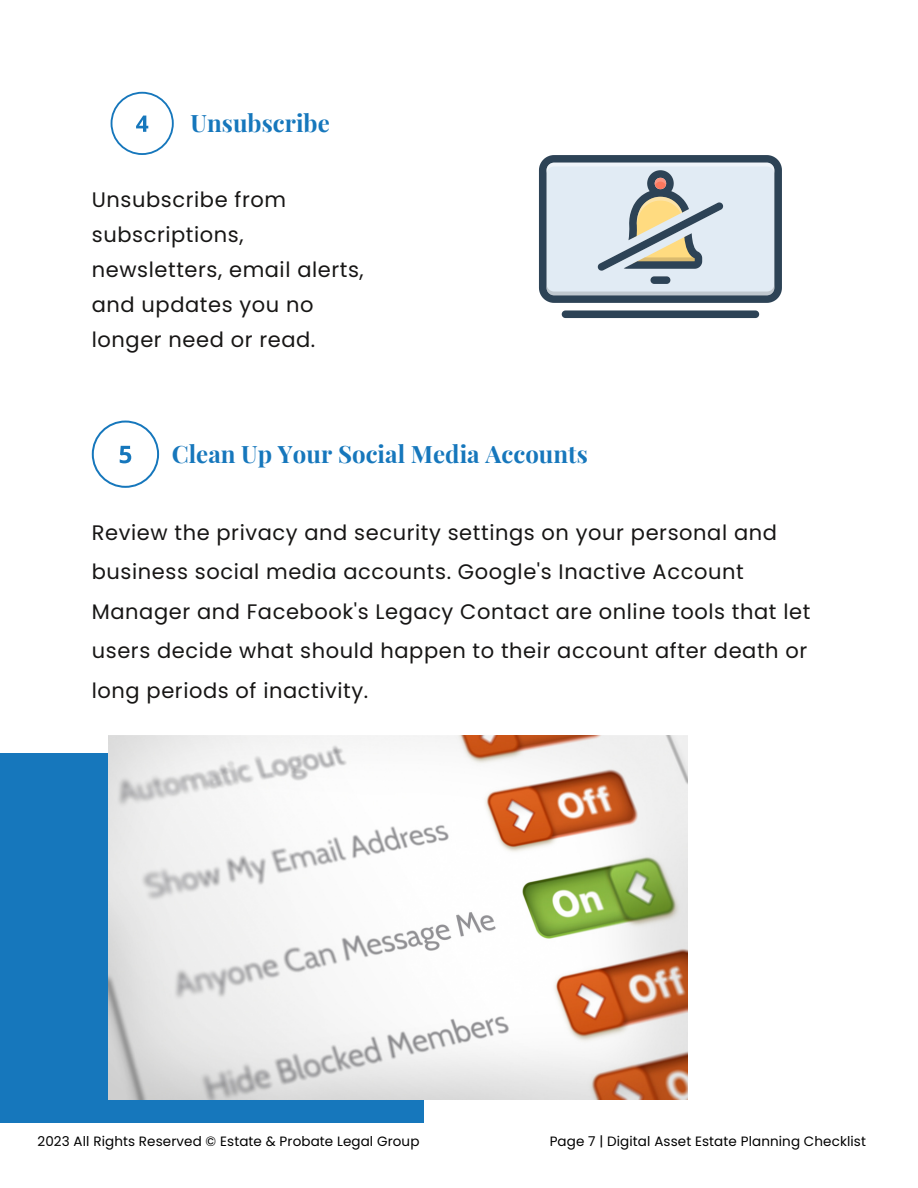
<style>
.page{position:relative;width:918px;height:1188px;background:#fff}
.page>*{position:absolute;margin:0;border:0;box-sizing:border-box;transform-origin:0 0}
.t1{font:700 24px "Playfair Display";color:#1677bc}
.t2{font:21px/34.8px "Poppins";letter-spacing:.03em;color:#171615}
.t3{font:13.5px "Poppins";letter-spacing:.01em;color:#000}
</style>
<div class="page">
<svg style="left:111px;top:92px;width:63px;height:63px"></svg>
<svg style="left:92px;top:421px;width:67px;height:67px"></svg>
<svg style="left:562px;top:310px;width:197px;height:8px"></svg>
<svg style="left:539px;top:155px;width:243px;height:148px"></svg>
<div style="left:0;top:753px;width:424px;height:370px;background:#1677bc"></div>
<img style="left:109px;top:735px;width:579px;height:365px">
<p class="t1" style="left:191px;top:106px;width:141px">Unsubscribe</p>
<p class="t2" style="left:92px;top:183px;width:274px">Unsubscribe from subscriptions, newsletters, email alerts, and updates you no longer need or read.</p>
<p class="t1" style="left:172px;top:437px;width:418px">Clean Up Your Social Media Accounts</p>
<p class="t2" style="left:92px;top:513px;width:720px;line-height:39.3px">Review the privacy and security settings on your personal and business social media accounts. Google's Inactive Account Manager and Facebook's Legacy Contact are online tools that let users decide what should happen to their account after death or long periods of inactivity.</p>
<p class="t3" style="left:37px;top:1132px;width:384px">2023 All Rights Reserved © Estate &amp; Probate Legal Group</p>
<p class="t3" style="left:550px;top:1132px;width:318px">Page 7 | Digital Asset Estate Planning Checklist</p>
</div>
